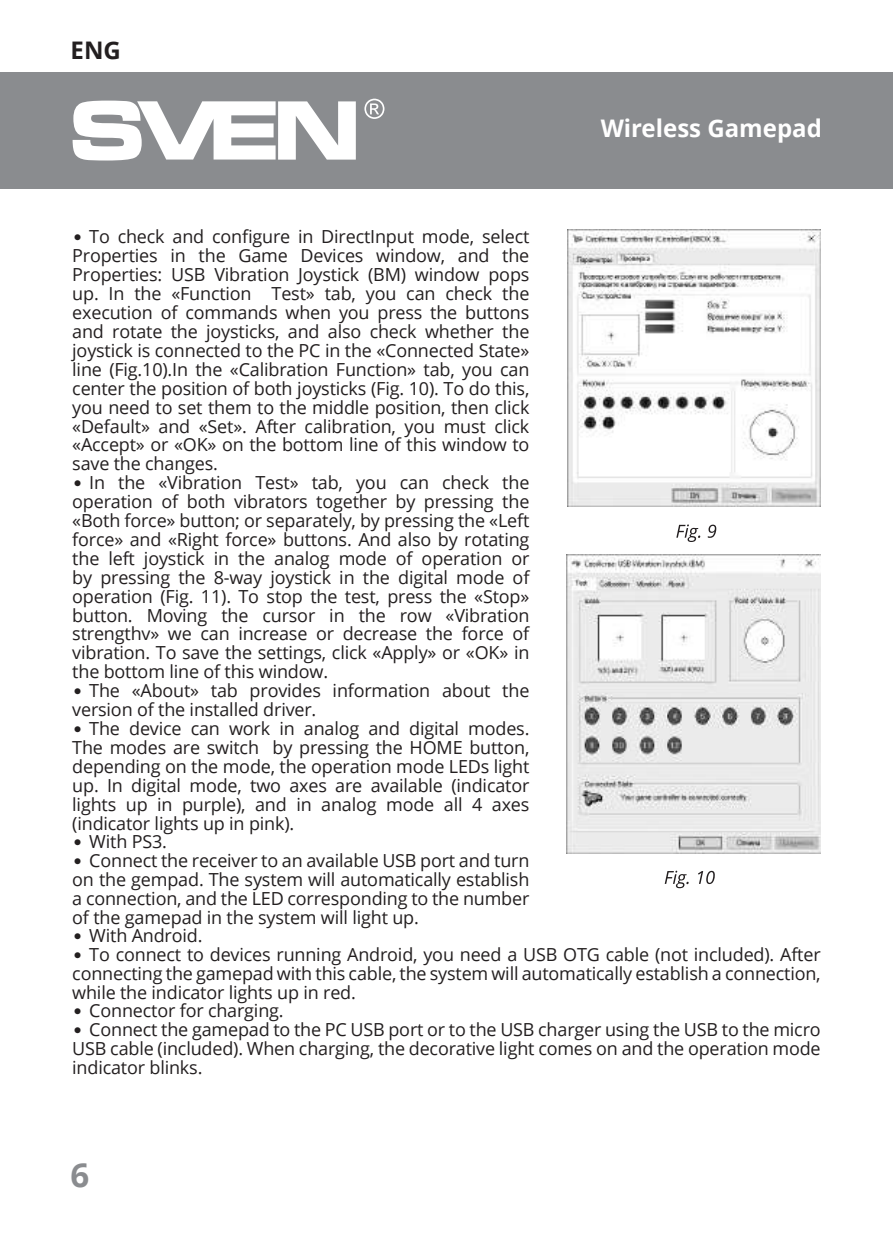
<style>
.page{position:relative;width:893px;height:1259px;background:#fff}
.page>*{position:absolute;margin:0;border:0;box-sizing:border-box;transform-origin:0 0}
.t1{font:700 33px "Open Sans";color:#8a8c8f}
.t2{font:700 24.3px "Open Sans";color:#fff}
.t3{font:700 24.3px "Open Sans";color:#231f20}
.t4{font:18px/18.9px "Open Sans";letter-spacing:-.01em;color:#231f20;text-align:justify}
.s1{font-family:"Pragmatica";font-weight:700;font-size:16.5px}
</style>
<div class="page">
<div style="left:0;top:72px;width:893px;height:117px;background:#8a8c8f"></div>
<svg style="left:73px;top:101px;width:283px;height:59px"></svg>
<svg style="left:364px;top:99px;width:20px;height:20px"></svg>
<svg style="left:676px;top:524px;width:24px;height:18px"></svg>
<svg style="left:708px;top:524px;width:8px;height:14px"></svg>
<svg style="left:665px;top:870px;width:24px;height:18px"></svg>
<svg style="left:698px;top:871px;width:17px;height:13px"></svg>
<img style="left:568px;top:230px;width:252px;height:276px">
<img style="left:566px;top:555px;width:255px;height:298px">
<h2 class="t3" style="left:71px;top:33px;width:52px">ENG</h2>
<h2 class="t2" style="left:601px;top:111px;width:223px">Wireless Gamepad</h2>
<p class="t4" style="left:72px;top:227px;width:459px"><span class="s1">•</span> To check and configure in DirectInput mode, select Properties in the Game Devices window, and the Properties: USB Vibration Joystick (BM) window pops up. In the «Function Test» tab, you can check the execution of commands when you press the buttons and rotate the joysticks, and also check whether the joystick is connected to the PC in the «Connected State» line (Fig.10).In the «Calibration Function» tab, you can center the position of both joysticks (Fig. 10). To do this, you need to set them to the middle position, then click «Default» and «Set». After calibration, you must click «Accept» or «OK» on the bottom line of this window to save the changes.</p>
<p class="t4" style="left:72px;top:473px;width:459px"><span class="s1">•</span> In the «Vibration Test» tab, you can check the operation of both vibrators together by pressing the «Both force» button; or separately, by pressing the «Left force» and «Right force» buttons. And also by rotating the left joystick in the analog mode of operation or by pressing the 8-way joystick in the digital mode of operation (Fig. 11). To stop the test, press the «Stop» button. Moving the cursor in the row «Vibration strengthv» we can increase or decrease the force of vibration. To save the settings, click «Apply» or «OK» in the bottom line of this window.</p>
<p class="t4" style="left:72px;top:681px;width:459px"><span class="s1">•</span> The «About» tab provides information about the version of the installed driver.</p>
<p class="t4" style="left:72px;top:718px;width:459px"><span class="s1">•</span> The device can work in analog and digital modes.<br>The modes are switch by pressing the HOME button, depending on the mode, the operation mode LEDs light up. In digital mode, two axes are available (indicator lights up in purple), and in analog mode all 4 axes (indicator lights up in pink).</p>
<p class="t4" style="left:72px;top:832px;width:96px"><span class="s1">•</span> With PS3.</p>
<p class="t4" style="left:72px;top:851px;width:459px"><span class="s1">•</span> Connect the receiver to an available USB port and turn on the gempad. The system will automatically establish a connection, and the LED corresponding to the number of the gamepad in the system will light up.</p>
<p class="t4" style="left:72px;top:925px;width:132px"><span class="s1">•</span> With Android.</p>
<p class="t4" style="left:72px;top:944px;width:750px"><span class="s1">•</span> To connect to devices running Android, you need a USB OTG cable (not included). After connecting the gamepad with this cable, the system will automatically establish a connection, while the indicator lights up in red.</p>
<p class="t4" style="left:72px;top:1001px;width:213px"><span class="s1">•</span> Connector for charging.</p>
<p class="t4" style="left:72px;top:1020px;width:750px"><span class="s1">•</span> Connect the gamepad to the PC USB port or to the USB charger using the USB to the micro USB cable (included). When charging, the decorative light comes on and the operation mode indicator blinks.</p>
<h1 class="t1" style="left:70px;top:1151px;width:20px">6</h1>
</div>
